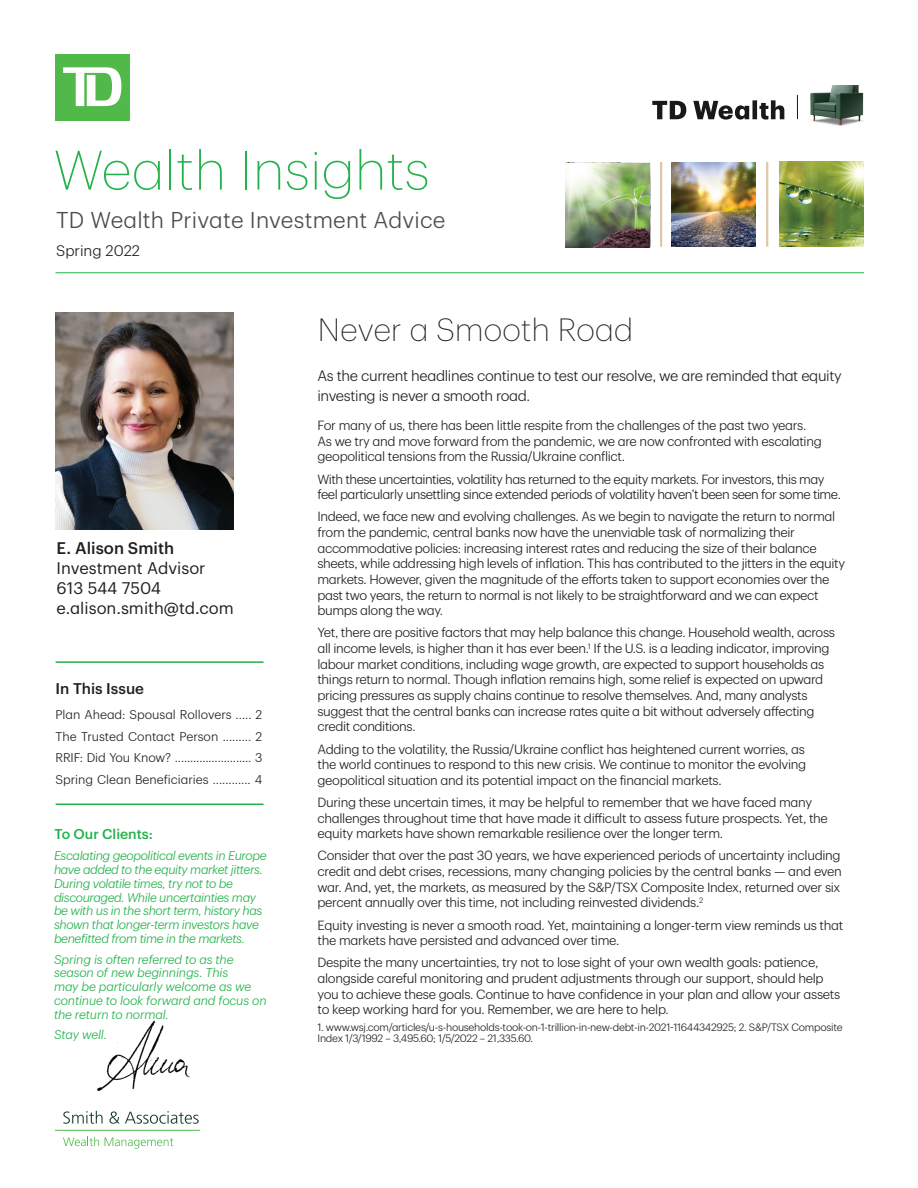
<style>
.page{position:relative;width:918px;height:1188px;background:#fff}
.page>*{position:absolute;margin:0;border:0;box-sizing:border-box;transform-origin:0 0}
.t1{font:200 54.45px "TD Graphik";letter-spacing:.01em;color:#23b24b}
.t2{font:200 31.5px "TD Graphik";letter-spacing:.01em;color:#231f20}
.t3{font:300 22.5px "TD Graphik";letter-spacing:.01em;color:#4b4c4d}
.t4{font:16.5px/19.8px "TD Graphik";color:#231f20}
.t5{font:500 15.15px "TD Graphik";color:#231f20}
.t6{font:300 15px "TD Graphik";color:#231f20}
.t7{font:300 14.7px/19.5px "TD Graphik";letter-spacing:-.025em;color:#231f20}
.t8{font:500 13.95px "TD Graphik";color:#23b24b}
.t9{font:300 13.05px/15.6px "TD Graphik";letter-spacing:-.03em;color:#231f20}
.t10{font:italic 300 12.45px/13.8px "TD Graphik";letter-spacing:-.03em;color:#23b24b}
.t11{font:300 12.45px/21.5px "TD Graphik";color:#231f20;text-align:justify}
.t12{font:italic 300 12.45px/13.8px "TD Graphik";letter-spacing:-.01em;color:#23b24b}
.t13{font:300 10.5px/10.5px "TD Graphik";letter-spacing:-.025em;color:#231f20}
.s1{font-weight:500}
</style>
<div class="page">
<img style="left:97px;top:1020px;width:93px;height:71px">
<img style="left:56px;top:313px;width:177px;height:216px">
<svg style="left:63px;top:1111px;width:40px;height:13px"></svg>
<svg style="left:109px;top:1111px;width:90px;height:13px"></svg>
<svg style="left:63px;top:1137px;width:36px;height:9px"></svg>
<svg style="left:105px;top:1137px;width:68px;height:12px"></svg>
<hr style="left:55px;top:1130px;width:145px;height:1px;background:#52b949">
<img style="left:779px;top:162px;width:84px;height:84px">
<hr style="left:56px;top:272px;width:808px;height:1px;background:#23b24b">
<svg style="left:652px;top:100px;width:132px;height:20px"></svg>
<svg style="left:797px;top:95px;width:1px;height:24px"></svg>
<img style="left:810px;top:85px;width:54px;height:41px">
<div style="left:55px;top:54px;width:75px;height:66px;background:#51b949"></div>
<svg style="left:63px;top:67px;width:58px;height:39px"></svg>
<hr style="left:56px;top:661px;width:208px;height:2px;background:#23b24b">
<hr style="left:56px;top:804px;width:208px;height:1px;background:#23b24b">
<hr style="left:766px;top:162px;width:2px;height:85px;background:#dfc8aa">
<hr style="left:660px;top:162px;width:2px;height:85px;background:#dfc8aa">
<img style="left:565px;top:163px;width:85px;height:85px">
<img style="left:671px;top:162px;width:84px;height:85px">
<p class="t1" style="left:54px;top:131px;width:377px">Wealth Insights</p>
<p class="t3" style="left:56px;top:203px;width:391px">TD Wealth Private Investment Advice</p>
<p class="t6" style="left:56px;top:239px;width:86px">Spring 2022</p>
<p class="t4" style="left:57px;top:537px;width:179px"><span class="s1">E. Alison Smith<br></span>Investment Advisor<br>613 544 7504 e.alison.smith@td.com</p>
<p class="t5" style="left:56px;top:677px;width:90px">In This Issue</p>
<p class="t11" style="left:56px;top:703px;width:208px">Plan Ahead: Spousal Rollovers ..... 2<br>The Trusted Contact Person ......... 2<br>RRIF: Did You Know? ......................... 3<br>Spring Clean Beneficiaries ............ 4</p>
<p class="t8" style="left:55px;top:823px;width:100px">To Our Clients:</p>
<p class="t10" style="left:54px;top:848px;width:214px">Escalating geopolitical events in Europe have added to the equity market jitters.<br>During volatile times, try not to be discouraged. While uncertainties may be with us in the short term, history has shown that longer-term investors have benefitted from time in the markets.</p>
<p class="t12" style="left:54px;top:951px;width:214px">Spring is often referred to as the season of new beginnings. This<br>may be particularly welcome as we continue to look forward and focus on the return to normal.</p>
<p class="t12" style="left:54px;top:1027px;width:54px">Stay well.</p>
<p class="t2" style="left:318px;top:307px;width:317px">Never a Smooth Road</p>
<p class="t7" style="left:318px;top:365px;width:526px">As the current headlines continue to test our resolve, we are reminded that equity investing is never a smooth road.</p>
<p class="t9" style="left:318px;top:416px;width:506px">For many of us, there has been little respite from the challenges of the past two years.<br>As we try and move forward from the pandemic, we are now confronted with escalating geopolitical tensions from the Russia/Ukraine conflict.</p>
<p class="t9" style="left:318px;top:470px;width:525px">With these uncertainties, volatility has returned to the equity markets. For investors, this may feel particularly unsettling since extended periods of volatility haven’t been seen for some time.</p>
<p class="t9" style="left:318px;top:508px;width:529px">Indeed, we face new and evolving challenges. As we begin to navigate the return to normal from the pandemic, central banks now have the unenviable task of normalizing their accommodative policies: increasing interest rates and reducing the size of their balance sheets, while addressing high levels of inflation. This has contributed to the jitters in the equity markets. However, given the magnitude of the efforts taken to support economies over the past two years, the return to normal is not likely to be straightforward and we can expect bumps along the way.</p>
<p class="t9" style="left:318px;top:624px;width:519px">Yet, there are positive factors that may help balance this change. Household wealth, across all income levels, is higher than it has ever been.<sup>1</sup> If the U.S. is a leading indicator, improving labour market conditions, including wage growth, are expected to support households as things return to normal. Though inflation remains high, some relief is expected on upward pricing pressures as supply chains continue to resolve themselves. And, many analysts suggest that the central banks can increase rates quite a bit without adversely affecting credit conditions.</p>
<p class="t9" style="left:318px;top:740px;width:490px;text-align:justify">Adding to the volatility, the Russia/Ukraine conflict has heightened current worries, as the world continues to respond to this new crisis. We continue to monitor the evolving geopolitical situation and its potential impact on the financial markets.</p>
<p class="t9" style="left:318px;top:793px;width:512px">During these uncertain times, it may be helpful to remember that we have faced many challenges throughout time that have made it difficult to assess future prospects. Yet, the equity markets have shown remarkable resilience over the longer term.</p>
<p class="t9" style="left:318px;top:847px;width:526px;text-align:justify">Consider that over the past 30 years, we have experienced periods of uncertainty including credit and debt crises, recessions, many changing policies by the central banks — and even war. And, yet, the markets, as measured by the S&amp;P/TSX Composite Index, returned over six percent annually over this time, not including reinvested dividends.<sup>2</sup></p>
<p class="t9" style="left:318px;top:916px;width:527px">Equity investing is never a smooth road. Yet, maintaining a longer-term view reminds us that the markets have persisted and advanced over time.</p>
<p class="t9" style="left:318px;top:954px;width:524px">Despite the many uncertainties, try not to lose sight of your own wealth goals: patience, alongside careful monitoring and prudent adjustments through our support, should help you to achieve these goals. Continue to have confidence in your plan and allow your assets to keep working hard for you. Remember, we are here to help.</p>
<p class="t13" style="left:318px;top:1021px;width:527px">1. www.wsj.com/articles/u-s-households-took-on-1-trillion-in-new-debt-in-2021-11644342925; 2. S&amp;P/TSX Composite<br>Index 1/3/1992 – 3,495.60; 1/5/2022 – 21,335.60.</p>
</div>
